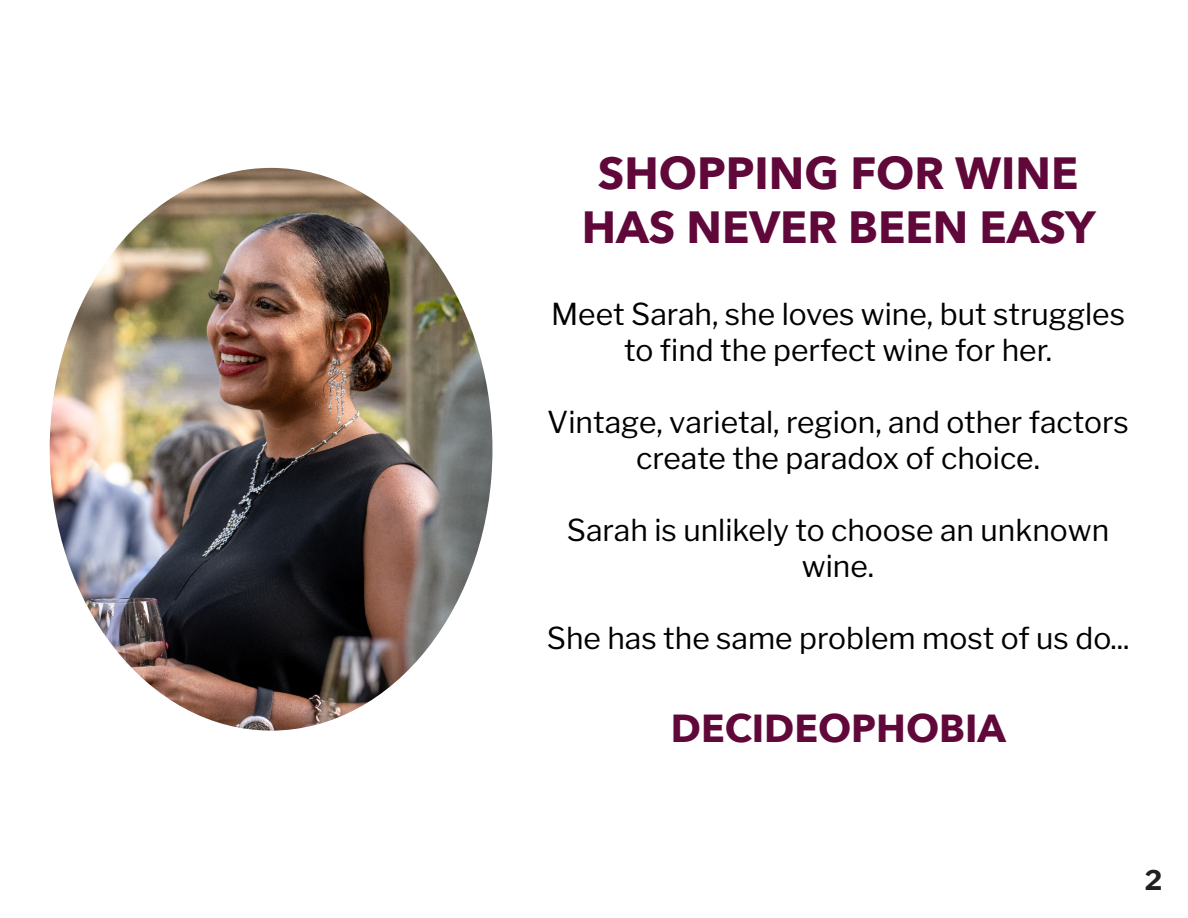
<style>
.page{position:relative;width:1188px;height:918px;background:#fff}
.page>*{position:absolute;margin:0;border:0;box-sizing:border-box;transform-origin:0 0}
.t1{font:700 45px "Avenir Next";color:#600839}
.t2{font:700 39px "Avenir Next";color:#600839}
.t3{font:30px/36px "Libre Franklin";color:#000;text-align:center}
.t4{font:700 27px "Libre Franklin";color:#231f20}
</style>
<div class="page">
<img style="left:50px;top:168px;width:442px;height:563px">
<p class="t1" style="left:598px;top:134px;width:482px">SHOPPING FOR WINE</p>
<p class="t1" style="left:582px;top:188px;width:515px">HAS NEVER BEEN EASY</p>
<p class="t3" style="left:551px;top:296px;width:575px">Meet Sarah, she loves wine, but struggles to find the perfect wine for her.</p>
<p class="t3" style="left:547px;top:404px;width:583px">Vintage, varietal, region, and other factors create the paradox of choice.</p>
<p class="t3" style="left:567px;top:512px;width:544px">Sarah is unlikely to choose an unknown wine.</p>
<p class="t3" style="left:547px;top:620px;width:584px">She has the same problem most of us do...</p>
<p class="t2" style="left:671px;top:695px;width:337px">DECIDEOPHOBIA</p>
<p class="t4" style="left:1145px;top:864px;width:19px">2</p>
</div>
